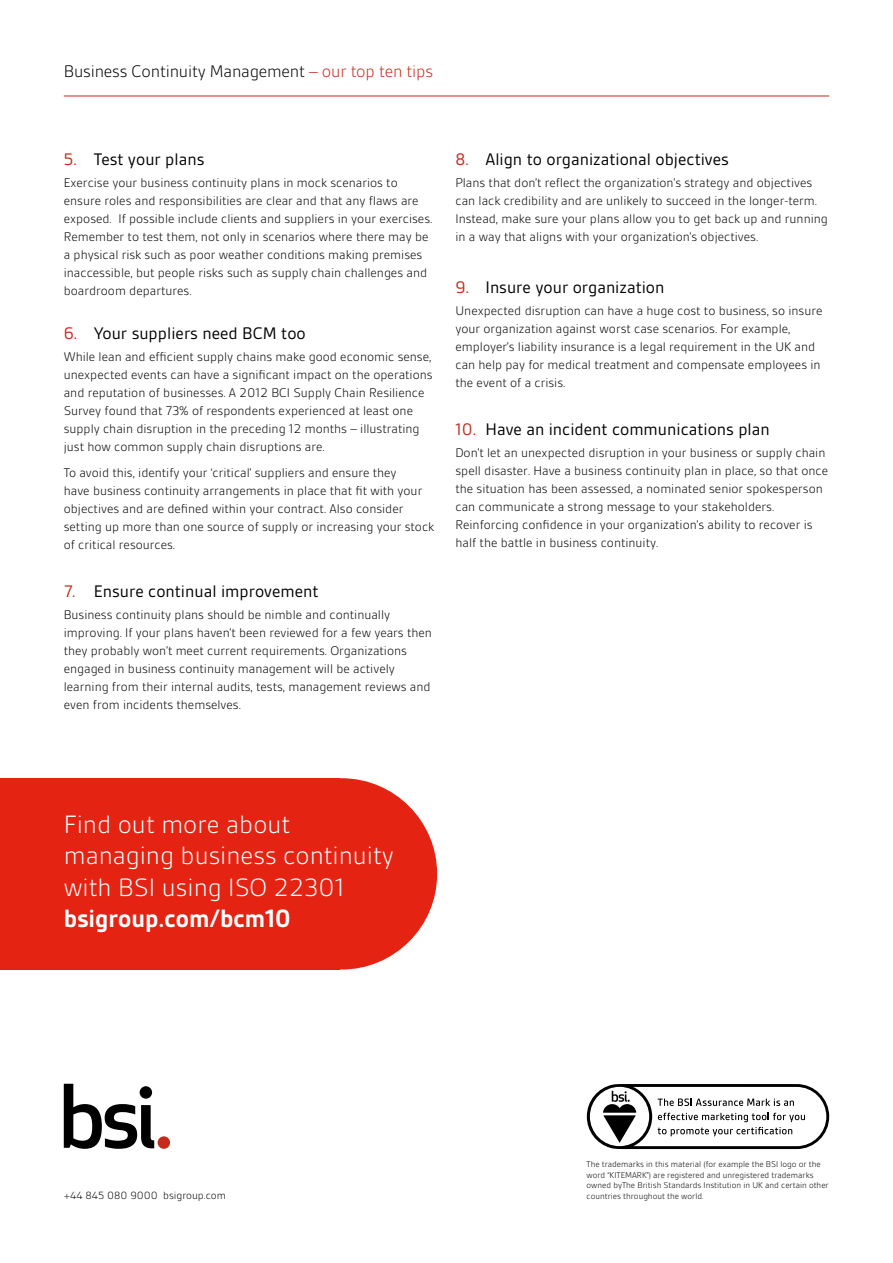
<style>
.page{position:relative;width:893px;height:1263px;background:#fff}
.page>*{position:absolute;margin:0;border:0;box-sizing:border-box;transform-origin:0 0}
.t1{font:300 27px/31.5px "BSI Gesta";color:#fff}
.t2{font:700 27px "BSI Gesta";color:#fff}
.t3{font:18px "BSI Gesta";color:#000}
.t4{font:300 18px "BSI Gesta";letter-spacing:-.01em;color:#000}
.t5{font:300 13.5px/18px "BSI Gesta";color:#000}
.t6{font:300 11.25px "BSI Gesta";color:#000}
.t7{font:300 9px/10.5px "BSI Gesta";color:#000}
.s1{color:#c62a1b}
</style>
<div class="page">
<hr style="left:64px;top:96px;width:765px;height:1px;background:#c62a1b">
<svg style="left:64px;top:1084px;width:90px;height:65px"></svg>
<div style="left:158px;top:1136px;width:12px;height:13px;background:#c62a1b;border-radius:50%"></div>
<svg style="left:587px;top:1084px;width:242px;height:65px"></svg>
<div style="left:0;top:778px;width:340px;height:191px;background:#e42313"></div>
<div style="left:246px;top:778px;width:191px;height:191px;background:#e42313;border-radius:50%"></div>
<h2 class="t4" style="left:64px;top:62px;width:371px">Business Continuity Management <span class="s1">– our top ten tips</span></h2>
<h2 class="t3" style="left:64px;top:150px;width:142px"><span class="s1">5.</span> Test your plans</h2>
<p class="t5" style="left:64px;top:174px;width:370px">Exercise your business continuity plans in mock scenarios to ensure roles and responsibilities are clear and that any flaws are exposed. If possible include clients and suppliers in your exercises.<br>Remember to test them, not only in scenarios where there may be a physical risk such as poor weather conditions making premises inaccessible, but people risks such as supply chain challenges and boardroom departures.</p>
<h2 class="t3" style="left:64px;top:324px;width:243px"><span class="s1">6.</span> Your suppliers need BCM too</h2>
<p class="t5" style="left:64px;top:348px;width:370px">While lean and efficient supply chains make good economic sense, unexpected events can have a significant impact on the operations and reputation of businesses. A 2012 BCI Supply Chain Resilience Survey found that 73% of respondents experienced at least one supply chain disruption in the preceding 12 months – illustrating just how common supply chain disruptions are.</p>
<p class="t5" style="left:64px;top:464px;width:372px">To avoid this, identify your ‘critical’ suppliers and ensure they<br>have business continuity arrangements in place that fit with your objectives and are defined within your contract. Also consider setting up more than one source of supply or increasing your stock of critical resources.</p>
<h2 class="t3" style="left:64px;top:582px;width:256px"><span class="s1">7.</span> Ensure continual improvement</h2>
<p class="t5" style="left:64px;top:606px;width:370px">Business continuity plans should be nimble and continually improving. If your plans haven’t been reviewed for a few years then they probably won’t meet current requirements. Organizations engaged in business continuity management will be actively learning from their internal audits, tests, management reviews and even from incidents themselves.</p>
<h2 class="t3" style="left:455px;top:150px;width:275px"><span class="s1">8.</span> Align to organizational objectives</h2>
<p class="t5" style="left:455px;top:174px;width:374px">Plans that don’t reflect the organization’s strategy and objectives can lack credibility and are unlikely to succeed in the longer-term.<br>Instead, make sure your plans allow you to get back up and running in a way that aligns with your organization’s objectives.</p>
<h2 class="t3" style="left:455px;top:278px;width:210px"><span class="s1">9.</span> Insure your organization</h2>
<p class="t5" style="left:455px;top:302px;width:368px">Unexpected disruption can have a huge cost to business, so insure your organization against worst case scenarios. For example, employer’s liability insurance is a legal requirement in the UK and can help pay for medical treatment and compensate employees in the event of a crisis.</p>
<h2 class="t3" style="left:455px;top:420px;width:316px"><span class="s1">10.</span> Have an incident communications plan</h2>
<p class="t5" style="left:455px;top:444px;width:374px">Don’t let an unexpected disruption in your business or supply chain spell disaster. Have a business continuity plan in place, so that once the situation has been assessed, a nominated senior spokesperson can communicate a strong message to your stakeholders.<br>Reinforcing confidence in your organization’s ability to recover is half the battle in business continuity.</p>
<h1 class="t1" style="left:64px;top:808px;width:332px">Find out more about managing business continuity with BSI using ISO 22301</h1>
<h1 class="t2" style="left:64px;top:905px;width:228px">bsigroup.com/bcm10</h1>
<p class="t6" style="left:64px;top:1189px;width:164px">+44 845 080 9000 bsigroup.com</p>
<p class="t7" style="left:586px;top:1159px;width:244px">The trademarks in this material (for example the BSI logo or the word “KITEMARK”) are registered and unregistered trademarks owned byThe British Standards Institution in UK and certain other countries throughout the world.</p>
</div>
